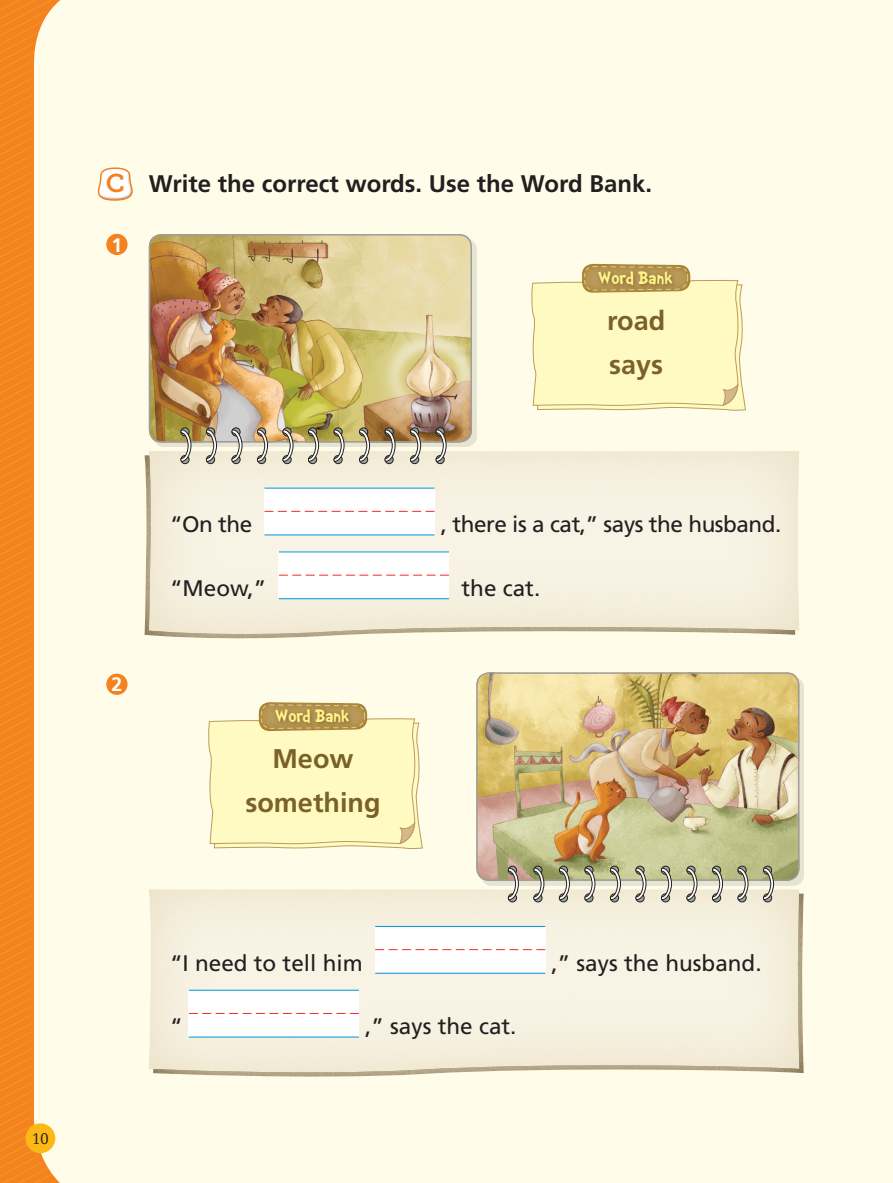
<style>
.page{position:relative;width:893px;height:1183px;background:#fff}
.page>*{position:absolute;margin:0;border:0;box-sizing:border-box;transform-origin:0 0}
.t1{font:700 27px/43.5px "Frutiger";color:#7a612a}
.t2{font:700 24px "Frutiger";color:#231f20}
.t3{font:22.5px "Frutiger";color:#231f20}
.t4{font:22.5px "Frutiger";letter-spacing:-.02em;color:#231f20}
.t5{font:700 19.5px "Frutiger";color:#fff}
.t6{font:18px "Doctor Soos Bold";color:#fff685}
.t7{font:300 16.5px "Diverda Serif LT Std";color:#231f20}
.s1{font-family:"Museo Slab 700";font-weight:400;font-size:25.5px;color:#f58220}
</style>
<div class="page">
<div style="left:134px;top:0;width:759px;height:1182px;background:#fffde9"></div>
<svg style="left:0;top:0;width:134px;height:1182px;background:#fcddb3"></svg>
<div style="left:106px;top:234px;width:22px;height:21px;background:#f58220;border-radius:50%"></div>
<div style="left:106px;top:673px;width:22px;height:21px;background:#f58220;border-radius:50%"></div>
<div style="left:153px;top:891px;width:652px;height:185px;background:#3b2500;opacity:.75"></div>
<div style="left:143px;top:453px;width:654px;height:185px;background:#3b2500;opacity:.75"></div>
<div style="left:148px;top:449px;width:654px;height:185px;background:#916b00;opacity:.15"></div>
<div style="left:153px;top:238px;width:324px;height:209px;background:#000;opacity:.1"></div>
<img style="left:149px;top:234px;width:323px;height:208px">
<div style="left:149px;top:234px;width:323px;height:208px;border:2px solid #9f9c9b;border-radius:12px"></div>
<div style="left:264px;top:487px;width:171px;height:47px;background:#fff"></div>
<hr style="left:264px;top:487px;width:171px;height:1px;background:#0095d9">
<svg style="left:264px;top:511px;width:171px;height:1px"></svg>
<hr style="left:264px;top:534px;width:171px;height:1px;background:#0095d9">
<div style="left:279px;top:551px;width:170px;height:47px;background:#fff"></div>
<hr style="left:279px;top:551px;width:170px;height:1px;background:#0095d9">
<svg style="left:279px;top:574px;width:170px;height:1px"></svg>
<hr style="left:279px;top:598px;width:170px;height:1px;background:#0095d9">
<div style="left:149px;top:887px;width:652px;height:185px;background:#f6f0df"></div>
<div style="left:481px;top:676px;width:323px;height:209px;background:#000;opacity:.1"></div>
<img style="left:476px;top:672px;width:323px;height:208px">
<div style="left:476px;top:672px;width:323px;height:208px;border:2px solid #9f9c9b;border-radius:12px"></div>
<div style="left:375px;top:925px;width:170px;height:47px;background:#fff"></div>
<hr style="left:375px;top:925px;width:170px;height:1px;background:#0095d9">
<svg style="left:375px;top:949px;width:170px;height:1px"></svg>
<hr style="left:375px;top:972px;width:170px;height:1px;background:#0095d9">
<div style="left:189px;top:989px;width:170px;height:47px;background:#fff"></div>
<hr style="left:189px;top:989px;width:170px;height:1px;background:#0095d9">
<hr style="left:189px;top:1036px;width:170px;height:1px;background:#0095d9">
<div style="left:181px;top:427px;width:8px;height:9px;border:1px solid #231f20;border-radius:50%"></div>
<div style="left:181px;top:455px;width:8px;height:8px;border:1px solid #231f20;border-radius:50%"></div>
<svg style="left:180px;top:429px;width:11px;height:32px"></svg>
<div style="left:206px;top:427px;width:9px;height:9px;border:1px solid #231f20;border-radius:50%"></div>
<div style="left:206px;top:455px;width:9px;height:8px;border:1px solid #231f20;border-radius:50%"></div>
<svg style="left:206px;top:429px;width:11px;height:32px"></svg>
<div style="left:232px;top:427px;width:8px;height:9px;border:1px solid #231f20;border-radius:50%"></div>
<div style="left:232px;top:455px;width:8px;height:8px;border:1px solid #231f20;border-radius:50%"></div>
<svg style="left:231px;top:429px;width:11px;height:32px"></svg>
<div style="left:257px;top:427px;width:9px;height:9px;border:1px solid #231f20;border-radius:50%"></div>
<div style="left:257px;top:455px;width:9px;height:8px;border:1px solid #231f20;border-radius:50%"></div>
<svg style="left:257px;top:429px;width:11px;height:32px"></svg>
<div style="left:283px;top:427px;width:8px;height:9px;border:1px solid #231f20;border-radius:50%"></div>
<div style="left:283px;top:455px;width:8px;height:8px;border:1px solid #231f20;border-radius:50%"></div>
<svg style="left:282px;top:429px;width:11px;height:32px"></svg>
<div style="left:308px;top:427px;width:9px;height:9px;border:1px solid #231f20;border-radius:50%"></div>
<div style="left:308px;top:455px;width:9px;height:8px;border:1px solid #231f20;border-radius:50%"></div>
<svg style="left:308px;top:429px;width:11px;height:32px"></svg>
<div style="left:334px;top:427px;width:8px;height:9px;border:1px solid #231f20;border-radius:50%"></div>
<div style="left:334px;top:455px;width:8px;height:8px;border:1px solid #231f20;border-radius:50%"></div>
<svg style="left:333px;top:429px;width:11px;height:32px"></svg>
<div style="left:359px;top:427px;width:9px;height:9px;border:1px solid #231f20;border-radius:50%"></div>
<div style="left:359px;top:455px;width:9px;height:8px;border:1px solid #231f20;border-radius:50%"></div>
<svg style="left:359px;top:429px;width:11px;height:32px"></svg>
<div style="left:385px;top:427px;width:8px;height:9px;border:1px solid #231f20;border-radius:50%"></div>
<div style="left:385px;top:455px;width:8px;height:8px;border:1px solid #231f20;border-radius:50%"></div>
<svg style="left:385px;top:429px;width:10px;height:32px"></svg>
<div style="left:410px;top:427px;width:9px;height:9px;border:1px solid #231f20;border-radius:50%"></div>
<div style="left:410px;top:455px;width:9px;height:8px;border:1px solid #231f20;border-radius:50%"></div>
<svg style="left:410px;top:429px;width:11px;height:32px"></svg>
<div style="left:436px;top:427px;width:8px;height:9px;border:1px solid #231f20;border-radius:50%"></div>
<div style="left:436px;top:455px;width:8px;height:8px;border:1px solid #231f20;border-radius:50%"></div>
<svg style="left:436px;top:429px;width:10px;height:32px"></svg>
<div style="left:508px;top:865px;width:9px;height:9px;border:1px solid #231f20;border-radius:50%"></div>
<div style="left:508px;top:893px;width:9px;height:8px;border:1px solid #231f20;border-radius:50%"></div>
<svg style="left:508px;top:867px;width:11px;height:32px"></svg>
<div style="left:534px;top:865px;width:8px;height:9px;border:1px solid #231f20;border-radius:50%"></div>
<div style="left:534px;top:893px;width:8px;height:8px;border:1px solid #231f20;border-radius:50%"></div>
<svg style="left:533px;top:867px;width:11px;height:32px"></svg>
<div style="left:559px;top:865px;width:9px;height:9px;border:1px solid #231f20;border-radius:50%"></div>
<div style="left:559px;top:893px;width:9px;height:8px;border:1px solid #231f20;border-radius:50%"></div>
<svg style="left:559px;top:867px;width:11px;height:32px"></svg>
<div style="left:585px;top:865px;width:8px;height:9px;border:1px solid #231f20;border-radius:50%"></div>
<div style="left:585px;top:893px;width:8px;height:8px;border:1px solid #231f20;border-radius:50%"></div>
<svg style="left:584px;top:867px;width:11px;height:32px"></svg>
<div style="left:610px;top:865px;width:9px;height:9px;border:1px solid #231f20;border-radius:50%"></div>
<div style="left:610px;top:893px;width:9px;height:8px;border:1px solid #231f20;border-radius:50%"></div>
<svg style="left:610px;top:867px;width:11px;height:32px"></svg>
<div style="left:636px;top:865px;width:8px;height:9px;border:1px solid #231f20;border-radius:50%"></div>
<div style="left:636px;top:893px;width:8px;height:8px;border:1px solid #231f20;border-radius:50%"></div>
<svg style="left:635px;top:867px;width:11px;height:32px"></svg>
<div style="left:661px;top:865px;width:9px;height:9px;border:1px solid #231f20;border-radius:50%"></div>
<div style="left:661px;top:893px;width:9px;height:8px;border:1px solid #231f20;border-radius:50%"></div>
<svg style="left:661px;top:867px;width:11px;height:32px"></svg>
<div style="left:687px;top:865px;width:8px;height:9px;border:1px solid #231f20;border-radius:50%"></div>
<div style="left:687px;top:893px;width:8px;height:8px;border:1px solid #231f20;border-radius:50%"></div>
<svg style="left:686px;top:867px;width:11px;height:32px"></svg>
<div style="left:712px;top:865px;width:9px;height:9px;border:1px solid #231f20;border-radius:50%"></div>
<div style="left:712px;top:893px;width:9px;height:8px;border:1px solid #231f20;border-radius:50%"></div>
<svg style="left:712px;top:867px;width:11px;height:32px"></svg>
<div style="left:738px;top:865px;width:8px;height:9px;border:1px solid #231f20;border-radius:50%"></div>
<div style="left:738px;top:893px;width:8px;height:8px;border:1px solid #231f20;border-radius:50%"></div>
<svg style="left:737px;top:867px;width:11px;height:32px"></svg>
<div style="left:763px;top:865px;width:9px;height:9px;border:1px solid #231f20;border-radius:50%"></div>
<div style="left:763px;top:893px;width:9px;height:8px;border:1px solid #231f20;border-radius:50%"></div>
<svg style="left:763px;top:867px;width:11px;height:32px"></svg>
<svg style="left:531px;top:227px;width:215px;height:184px;background:#fbf5c6"></svg>
<div style="left:595px;top:268px;width:82px;height:22px;background:#170000;opacity:.35"></div>
<svg style="left:208px;top:665px;width:215px;height:184px;background:#fbf5c6"></svg>
<div style="left:272px;top:706px;width:82px;height:22px;background:#170000;opacity:.35"></div>
<p class="t7" style="left:32px;top:1128px;width:19px">10</p>
<p class="t2" style="left:106px;top:169px;width:548px"><span class="s1">C</span> Write the correct words. Use the Word Bank.</p>
<p class="t5" style="left:112px;top:233px;width:12px">1</p>
<p class="t6" style="left:598px;top:269px;width:76px">Word Bank</p>
<p class="t1" style="left:607px;top:299px;width:60px">road says</p>
<p class="t5" style="left:112px;top:673px;width:12px">2</p>
<p class="t3" style="left:170px;top:511px;width:84px">“On the</p>
<p class="t4" style="left:441px;top:511px;width:342px">, there is a cat,” says the husband.</p>
<p class="t3" style="left:170px;top:575px;width:98px">“Meow,”</p>
<p class="t3" style="left:461px;top:575px;width:80px">the cat.</p>
<p class="t6" style="left:275px;top:706px;width:76px">Word Bank</p>
<p class="t1" style="left:245px;top:737px;width:136px;text-align:center">Meow something</p>
<p class="t3" style="left:170px;top:949px;width:194px">“I need to tell him</p>
<p class="t3" style="left:551px;top:949px;width:212px">,” says the husband.</p>
<p class="t3" style="left:170px;top:1013px;width:14px">“</p>
<p class="t3" style="left:365px;top:1013px;width:153px">,” says the cat.</p>
</div>
